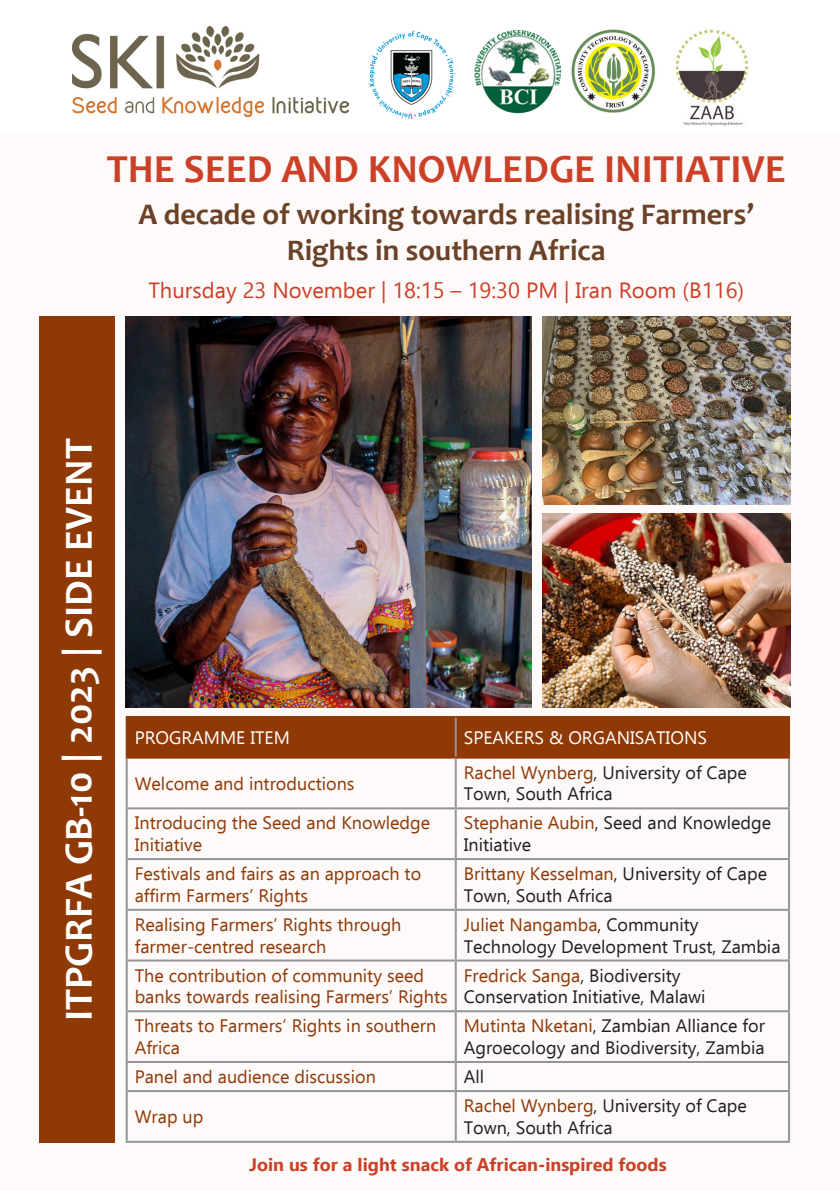
<style>
.page{position:relative;width:840px;height:1191px;background:#fff}
.page>*{position:absolute;margin:0;border:0;box-sizing:border-box;transform-origin:0 0}
.t1{font:700 40px "Candara";color:#cb4027}
.t2{font:700 40px "Candara";color:#fff}
.t3{font:700 30px/36px "Candara";color:#6b4128;text-align:center}
.t4{font:22px "Ebrima";color:#cb4027}
.t5{font:18px/21.6px "Ebrima";color:#231f20}
.t6{font:18px/21.6px "Ebrima";color:#8f3906}
.t7{font:700 18px "Ebrima";color:#cb4027}
.t8{font:18px "Ebrima";color:#fff}
.s1{color:#8f3906}
</style>
<div class="page">
<div style="left:0;top:135px;width:839px;height:1056px;background:#fdfaf9"></div>
<div style="left:128px;top:718px;width:659px;height:38px;background:#8f3906"></div>
<hr style="left:454px;top:718px;width:2px;height:38px;background:#939598">
<hr style="left:126px;top:758px;width:2px;height:49px;background:#939598">
<hr style="left:454px;top:758px;width:2px;height:49px;background:#939598">
<hr style="left:787px;top:758px;width:2px;height:49px;background:#939598">
<hr style="left:126px;top:807px;width:329px;height:2px;background:#939598">
<hr style="left:126px;top:809px;width:2px;height:49px;background:#939598">
<hr style="left:455px;top:807px;width:334px;height:2px;background:#939598">
<hr style="left:454px;top:809px;width:2px;height:49px;background:#939598">
<hr style="left:787px;top:809px;width:2px;height:49px;background:#939598">
<hr style="left:126px;top:858px;width:329px;height:2px;background:#939598">
<hr style="left:126px;top:860px;width:2px;height:48px;background:#939598">
<hr style="left:455px;top:858px;width:334px;height:2px;background:#939598">
<hr style="left:454px;top:860px;width:2px;height:48px;background:#939598">
<hr style="left:787px;top:860px;width:2px;height:48px;background:#939598">
<hr style="left:126px;top:908px;width:329px;height:2px;background:#939598">
<hr style="left:126px;top:910px;width:2px;height:49px;background:#939598">
<hr style="left:455px;top:908px;width:334px;height:2px;background:#939598">
<hr style="left:454px;top:910px;width:2px;height:49px;background:#939598">
<hr style="left:787px;top:910px;width:2px;height:49px;background:#939598">
<hr style="left:126px;top:959px;width:329px;height:2px;background:#939598">
<hr style="left:126px;top:961px;width:2px;height:49px;background:#939598">
<hr style="left:455px;top:959px;width:334px;height:2px;background:#939598">
<hr style="left:454px;top:961px;width:2px;height:49px;background:#939598">
<hr style="left:787px;top:961px;width:2px;height:49px;background:#939598">
<hr style="left:126px;top:1010px;width:329px;height:2px;background:#939598">
<hr style="left:126px;top:1012px;width:2px;height:49px;background:#939598">
<hr style="left:455px;top:1010px;width:334px;height:2px;background:#939598">
<hr style="left:454px;top:1012px;width:2px;height:49px;background:#939598">
<hr style="left:787px;top:1012px;width:2px;height:49px;background:#939598">
<hr style="left:126px;top:1061px;width:329px;height:2px;background:#939598">
<hr style="left:126px;top:1063px;width:2px;height:27px;background:#939598">
<hr style="left:455px;top:1061px;width:334px;height:2px;background:#939598">
<hr style="left:454px;top:1063px;width:2px;height:27px;background:#939598">
<hr style="left:787px;top:1063px;width:2px;height:27px;background:#939598">
<hr style="left:126px;top:1090px;width:329px;height:2px;background:#939598">
<hr style="left:126px;top:1092px;width:2px;height:48px;background:#939598">
<hr style="left:455px;top:1090px;width:334px;height:2px;background:#939598">
<hr style="left:454px;top:1092px;width:2px;height:48px;background:#939598">
<hr style="left:787px;top:1092px;width:2px;height:48px;background:#939598">
<hr style="left:126px;top:1140px;width:329px;height:2px;background:#939598">
<hr style="left:455px;top:1140px;width:334px;height:2px;background:#939598">
<hr style="left:126px;top:716px;width:329px;height:2px;background:#8f3906">
<hr style="left:126px;top:718px;width:2px;height:38px;background:#8f3906">
<hr style="left:455px;top:716px;width:334px;height:2px;background:#8f3906">
<hr style="left:787px;top:718px;width:2px;height:38px;background:#8f3906">
<hr style="left:126px;top:756px;width:329px;height:2px;background:#8f3906">
<hr style="left:455px;top:756px;width:334px;height:2px;background:#8f3906">
<img style="left:72px;top:27px;width:276px;height:90px">
<img style="left:369px;top:30px;width:87px;height:90px">
<img style="left:474px;top:30px;width:87px;height:83px">
<img style="left:567px;top:27px;width:91px;height:90px;border-radius:45px">
<img style="left:658px;top:23px;width:109px;height:109px;border-radius:55px">
<img style="left:126px;top:316px;width:405px;height:391px">
<div style="left:39px;top:316px;width:76px;height:826px;background:#8f3906"></div>
<img style="left:542px;top:513px;width:247px;height:194px">
<img style="left:542px;top:316px;width:247px;height:189px">
<p class="t1" style="left:107px;top:144px;width:680px">THE SEED AND KNOWLEDGE INITIATIVE</p>
<p class="t3" style="left:138px;top:196px;width:616px">A decade of working towards realising Farmers’<br>Rights in southern Africa</p>
<p class="t4" style="left:148px;top:274px;width:597px">Thursday 23 November | 18:15 – 19:30 PM | Iran Room (B116)</p>
<p class="t2" style="left:54px;top:1021px;width:585px;rotate:-90deg">ITPGRFA GB-10 | 2023 | SIDE EVENT</p>
<p class="t8" style="left:135px;top:724px;width:156px">PROGRAMME ITEM</p>
<p class="t8" style="left:463px;top:724px;width:245px">SPEAKERS &amp; ORGANISATIONS</p>
<p class="t6" style="left:135px;top:771px;width:221px">Welcome and introductions</p>
<p class="t5" style="left:463px;top:761px;width:284px"><span class="s1">Rachel Wynberg</span>, University of Cape<br>Town, South Africa</p>
<p class="t6" style="left:135px;top:811px;width:297px">Introducing the Seed and Knowledge<br>Initiative</p>
<p class="t5" style="left:463px;top:811px;width:309px"><span class="s1">Stephanie Aubin</span>, Seed and Knowledge<br>Initiative</p>
<p class="t6" style="left:135px;top:862px;width:288px">Festivals and fairs as an approach to affirm Farmers’ Rights</p>
<p class="t5" style="left:463px;top:862px;width:305px"><span class="s1">Brittany Kesselman</span>, University of Cape<br>Town, South Africa</p>
<p class="t6" style="left:135px;top:913px;width:268px">Realising Farmers’ Rights through farmer-centred research</p>
<p class="t5" style="left:463px;top:913px;width:318px"><span class="s1">Juliet Nangamba</span>, Community<br>Technology Development Trust, Zambia</p>
<p class="t6" style="left:135px;top:963px;width:314px">The contribution of community seed banks towards realising Farmers’ Rights</p>
<p class="t5" style="left:463px;top:963px;width:243px"><span class="s1">Fredrick Sanga</span>, Biodiversity<br>Conservation Initiative, Malawi</p>
<p class="t6" style="left:135px;top:1014px;width:303px">Threats to Farmers’ Rights in southern<br>Africa</p>
<p class="t5" style="left:463px;top:1014px;width:302px"><span class="s1">Mutinta Nketani</span>, Zambian Alliance for<br>Agroecology and Biodiversity, Zambia</p>
<p class="t6" style="left:135px;top:1065px;width:243px">Panel and audience discussion</p>
<p class="t5" style="left:463px;top:1065px;width:22px">All</p>
<p class="t6" style="left:135px;top:1105px;width:70px">Wrap up</p>
<p class="t5" style="left:463px;top:1094px;width:284px"><span class="s1">Rachel Wynberg</span>, University of Cape<br>Town, South Africa</p>
<p class="t7" style="left:249px;top:1150px;width:419px">Join us for a light snack of African-inspired foods</p>
</div>
